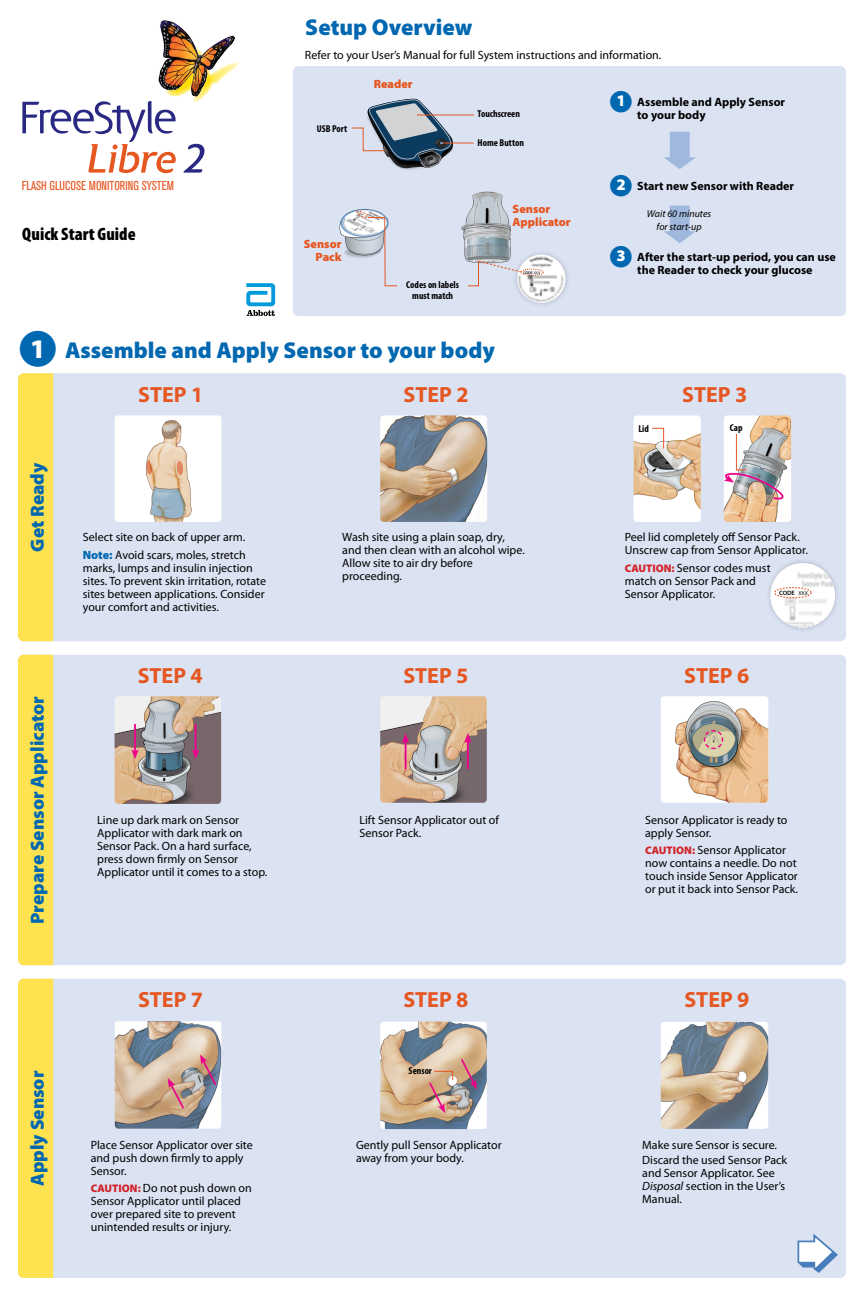
<style>
.page{position:relative;width:864px;height:1296px;background:#fff}
.page>*{position:absolute;margin:0;border:0;box-sizing:border-box;transform-origin:0 0}
.t1{font:900 23px "Myriad Pro";color:#0067b1}
.t2{font:700 22px "Myriad Pro";color:#e65621}
.t3{font:900 19px "Myriad Pro";color:#0067b1}
.t4{font:900 condensed 18px "Myriad Pro";color:#000}
.t5{font:condensed 12.8px "Akzidenz Grotesk Pro";color:#e65621}
.t6{font:12px/13px "Myriad Pro";color:#000}
.t7{font:700 12px/13px "Myriad Pro";color:#000}
.t8{font:900 12px/13px "Myriad Pro";color:#e65621;text-align:right}
.t9{font:700 condensed 10px/11px "Myriad Pro";color:#000;text-align:center}
.t10{font:italic 10px/13px "Myriad Pro";color:#000;text-align:center}
.t11{font:600 6.3px "Myriad Pro";color:#000}
.t12{font:600 3.7px "Myriad Pro";color:#000}
.s1{font-weight:400}
.s2{font-size:27px;color:#fff}
.s3{color:#0067b1}
.s4{font-weight:900;font-size:16.2px;color:#fff}
.s5{font-weight:900;color:#0067b1}
.s6{font-weight:900;font-size:11px;color:#d2232a}
.s7{font-weight:400;font-size:5.6px}
.s8{font-style:italic}
</style>
<div class="page">
<div style="left:18px;top:373px;width:828px;height:268px;background:#dbe2f2;border-radius:6px"></div>
<div style="left:18px;top:655px;width:828px;height:310px;background:#dbe2f2;border-radius:6px"></div>
<div style="left:18px;top:373px;width:35px;height:268px;background:#ffe250"></div>
<div style="left:18px;top:655px;width:35px;height:310px;background:#ffe250"></div>
<div style="left:18px;top:979px;width:828px;height:299px;background:#dbe2f2;border-radius:6px"></div>
<div style="left:18px;top:979px;width:35px;height:299px;background:#ffe250"></div>
<div style="left:293px;top:66px;width:553px;height:250px;background:#dbe2f2;border-radius:6px"></div>
<img style="left:557px;top:258px;width:6px;height:6px">
<img style="left:522px;top:253px;width:35px;height:12px">
<img style="left:526px;top:264px;width:38px;height:1px">
<img style="left:517px;top:265px;width:51px;height:40px">
<img style="left:634px;top:415px;width:67px;height:107px">
<img style="left:724px;top:415px;width:67px;height:107px">
<img style="left:380px;top:1022px;width:107px;height:107px">
<img style="left:339px;top:208px;width:38px;height:50px">
<img style="left:403px;top:114px;width:52px;height:56px">
<svg style="left:351px;top:98px;width:103px;height:71px"></svg>
<hr style="left:417px;top:115px;width:57px;height:1px;background:#e65621">
<hr style="left:443px;top:143px;width:31px;height:1px;background:#e65621">
<svg style="left:433px;top:1070px;width:21px;height:11px"></svg>
<svg style="left:651px;top:427px;width:14px;height:23px"></svg>
<img style="left:380px;top:415px;width:107px;height:107px">
<img style="left:115px;top:696px;width:106px;height:108px">
<img style="left:380px;top:696px;width:107px;height:107px">
<img style="left:661px;top:1022px;width:107px;height:107px">
<div style="left:661px;top:696px;width:107px;height:107px;background:#fff;border-radius:4px"></div>
<img style="left:675px;top:696px;width:93px;height:107px">
<img style="left:115px;top:415px;width:107px;height:107px">
<svg style="left:146px;top:460px;width:6px;height:15px"></svg>
<svg style="left:177px;top:461px;width:6px;height:14px"></svg>
<img style="left:115px;top:1021px;width:106px;height:108px">
<img style="left:470px;top:191px;width:35px;height:20px">
<svg style="left:798px;top:1234px;width:40px;height:39px"></svg>
<svg style="left:356px;top:211px;width:166px;height:76px"></svg>
<div style="left:765px;top:558px;width:75px;height:75px;background:#000;opacity:.2"></div>
<img style="left:770px;top:573px;width:4px;height:55px">
<img style="left:773px;top:563px;width:62px;height:51px">
<img style="left:770px;top:563px;width:65px;height:65px;border-radius:32px">
<img style="left:774px;top:573px;width:61px;height:13px">
<img style="left:774px;top:586px;width:61px;height:42px">
<div style="left:774px;top:587px;width:38px;height:11px;border:1px dashed #e65621;border-radius:50%"></div>
<svg style="left:735px;top:433px;width:12px;height:38px"></svg>
<div style="left:397px;top:280px;width:71px;height:30px;background:#dbe2f2"></div>
<svg style="left:664px;top:132px;width:32px;height:37px"></svg>
<svg style="left:664px;top:206px;width:32px;height:37px"></svg>
<svg style="left:22px;top:62px;width:217px;height:111px"></svg>
<img style="left:157px;top:20px;width:78px;height:93px">
<svg style="left:246px;top:283px;width:29px;height:33px"></svg>
<h1 class="t1" style="left:305px;top:14px;width:169px">Setup Overview</h1>
<p class="t6" style="left:305px;top:49px;width:358px">Refer to your User’s Manual for full System instructions and information.</p>
<p class="t5" style="left:22px;top:177px;width:154px">FLASH GLUCOSE MONITORING SYSTEM</p>
<h3 class="t4" style="left:22px;top:222px;width:115px">Quick Start Guide</h3>
<p class="t9" style="left:317px;top:123px;width:32px">USB Port</p>
<p class="t8" style="left:304px;top:238px;width:39px">Sensor<br>Pack</p>
<p class="t8" style="left:374px;top:78px;width:41px">Reader</p>
<p class="t9" style="left:478px;top:108px;width:44px">Touchscreen</p>
<p class="t9" style="left:478px;top:137px;width:48px">Home Button</p>
<p class="t9" style="left:406px;top:279px;width:54px">Codes on labels must match</p>
<p class="t8" style="left:513px;top:202px;width:60px;text-align:left">Sensor<br>Applicator</p>
<p class="t12" style="left:523px;top:270px;width:18px">CODE <span class="s1">XXX</span></p>
<h1 class="t1" style="left:18px;top:338px;width:478px">●<span class="s2">1</span> Assemble and Apply Sensor to your body</h1>
<h2 class="t2" style="left:138px;top:380px;width:67px">STEP 1</h2>
<h2 class="t2" style="left:404px;top:380px;width:67px">STEP 2</h2>
<p class="t7" style="left:637px;top:95px;width:149px;text-indent:-28px"><span class="s3">●</span><span class="s4">1</span> Assemble and Apply Sensor to your body</p>
<p class="t7" style="left:609px;top:179px;width:186px"><span class="s3">●</span><span class="s4">2</span> Start new Sensor with Reader</p>
<p class="t10" style="left:647px;top:207px;width:66px">Wait 60 minutes for start-up</p>
<p class="t7" style="left:609px;top:250px;width:228px;text-align:center"><span class="s3">●</span><span class="s4">3</span> After the start-up period, you can use the Reader to check your glucose</p>
<h2 class="t2" style="left:682px;top:380px;width:67px">STEP 3</h2>
<p class="t9" style="left:638px;top:423px;width:12px">Lid</p>
<p class="t9" style="left:730px;top:422px;width:14px">Cap</p>
<h3 class="t3" style="left:27px;top:552px;width:90px;rotate:-90deg">Get Ready</h3>
<h3 class="t3" style="left:27px;top:924px;width:230px;rotate:-90deg">Prepare Sensor Applicator</h3>
<h3 class="t3" style="left:27px;top:1186px;width:117px;rotate:-90deg">Apply Sensor</h3>
<p class="t6" style="left:83px;top:528px;width:164px;line-height:17.5px">Select site on back of upper arm.<br><span class="s5">Note:</span> Avoid scars, moles, stretch</p>
<p class="t6" style="left:83px;top:561px;width:185px">marks, lumps and insulin injection sites. To prevent skin irritation, rotate sites between applications. Consider your comfort and activities.</p>
<h2 class="t2" style="left:138px;top:661px;width:67px">STEP 4</h2>
<p class="t6" style="left:342px;top:530px;width:184px">Wash site using a plain soap, dry, and then clean with an alcohol wipe.<br>Allow site to air dry before proceeding.</p>
<p class="t6" style="left:625px;top:530px;width:185px">Peel lid completely off Sensor Pack.<br>Unscrew cap from Sensor Applicator.</p>
<p class="t6" style="left:625px;top:561px;width:147px"><span class="s6">CAUTION:</span> Sensor codes must match on Sensor Pack and<br>Sensor Applicator.</p>
<p class="t11" style="left:779px;top:589px;width:30px">CODE <span class="s7">XXX</span></p>
<h2 class="t2" style="left:403px;top:661px;width:67px">STEP 5</h2>
<h2 class="t2" style="left:684px;top:661px;width:67px">STEP 6</h2>
<p class="t6" style="left:359px;top:813px;width:141px">Lift Sensor Applicator out of<br>Sensor Pack.</p>
<p class="t6" style="left:97px;top:813px;width:172px">Line up dark mark on Sensor<br>Applicator with dark mark on<br>Sensor Pack. On a hard surface, press down firmly on Sensor<br>Applicator until it comes to a stop.</p>
<p class="t6" style="left:645px;top:813px;width:144px">Sensor Applicator is ready to apply Sensor.</p>
<p class="t6" style="left:645px;top:844px;width:154px"><span class="s6">CAUTION:</span> Sensor Applicator now contains a needle. Do not touch inside Sensor Applicator or put it back into Sensor Pack.</p>
<h2 class="t2" style="left:138px;top:986px;width:67px">STEP 7</h2>
<p class="t6" style="left:91px;top:1138px;width:164px">Place Sensor Applicator over site and push down firmly to apply<br>Sensor.</p>
<p class="t6" style="left:91px;top:1181px;width:163px"><span class="s6">CAUTION:</span> Do not push down on<br>Sensor Applicator until placed over prepared site to prevent unintended results or injury.</p>
<h2 class="t2" style="left:403px;top:985px;width:67px">STEP 8</h2>
<p class="t9" style="left:409px;top:1065px;width:25px">Sensor</p>
<p class="t6" style="left:356px;top:1138px;width:147px">Gently pull Sensor Applicator away from your body.</p>
<h2 class="t2" style="left:684px;top:986px;width:67px">STEP 9</h2>
<p class="t6" style="left:642px;top:1136px;width:147px;line-height:15.9px">Make sure Sensor is secure.<br>Discard the used Sensor Pack</p>
<p class="t6" style="left:642px;top:1167px;width:144px">and Sensor Applicator. See<br><span class="s8">Disposal</span> section in the User’s<br>Manual.</p>
</div>
